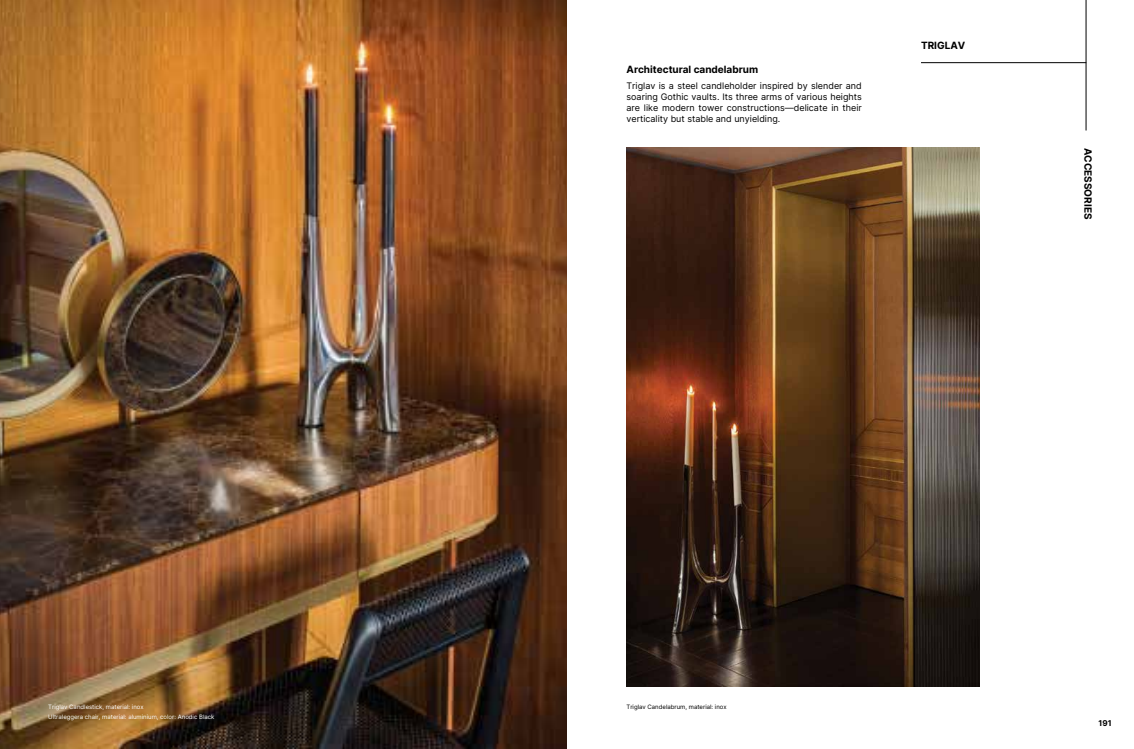
<style>
.page{position:relative;width:1134px;height:749px;background:#fff}
.page>*{position:absolute;margin:0;border:0;box-sizing:border-box;transform-origin:0 0}
.t1{font:700 10px "Inter";color:#000}
.t2{font:9px/10.8px "Inter";color:#000;text-align:justify}
.t3{font:700 8px "Inter";color:#000}
.t4{font:6px/10px "Inter";color:#fff}
.t5{font:6px "Inter";color:#000}
</style>
<div class="page">
<img style="left:0;top:0;width:567px;height:748px">
<img style="left:626px;top:147px;width:353px;height:539px">
<hr style="left:1086px;top:0;width:1px;height:130px;background:#000">
<hr style="left:921px;top:62px;width:165px;height:1px;background:#000">
<p class="t4" style="left:48px;top:701px;width:168px">Triglav Candlestick, material: inox<br>Ultraleggera chair, material: aluminium, color: Anodic Black</p>
<p class="t1" style="left:626px;top:62px;width:133px">Architectural candelabrum</p>
<p class="t2" style="left:626px;top:80px;width:237px">Triglav is a steel candleholder inspired by slender and soaring Gothic vaults. Its three arms of various heights are like modern tower constructions—delicate in their verticality but stable and unyielding.</p>
<p class="t1" style="left:921px;top:38px;width:46px">TRIGLAV</p>
<p class="t1" style="left:1095px;top:147px;width:73px;rotate:90deg">ACCESSORIES</p>
<p class="t5" style="left:626px;top:702px;width:102px">Triglav Candelabrum, material: inox</p>
<p class="t3" style="left:1098px;top:716px;width:15px">191</p>
</div>
